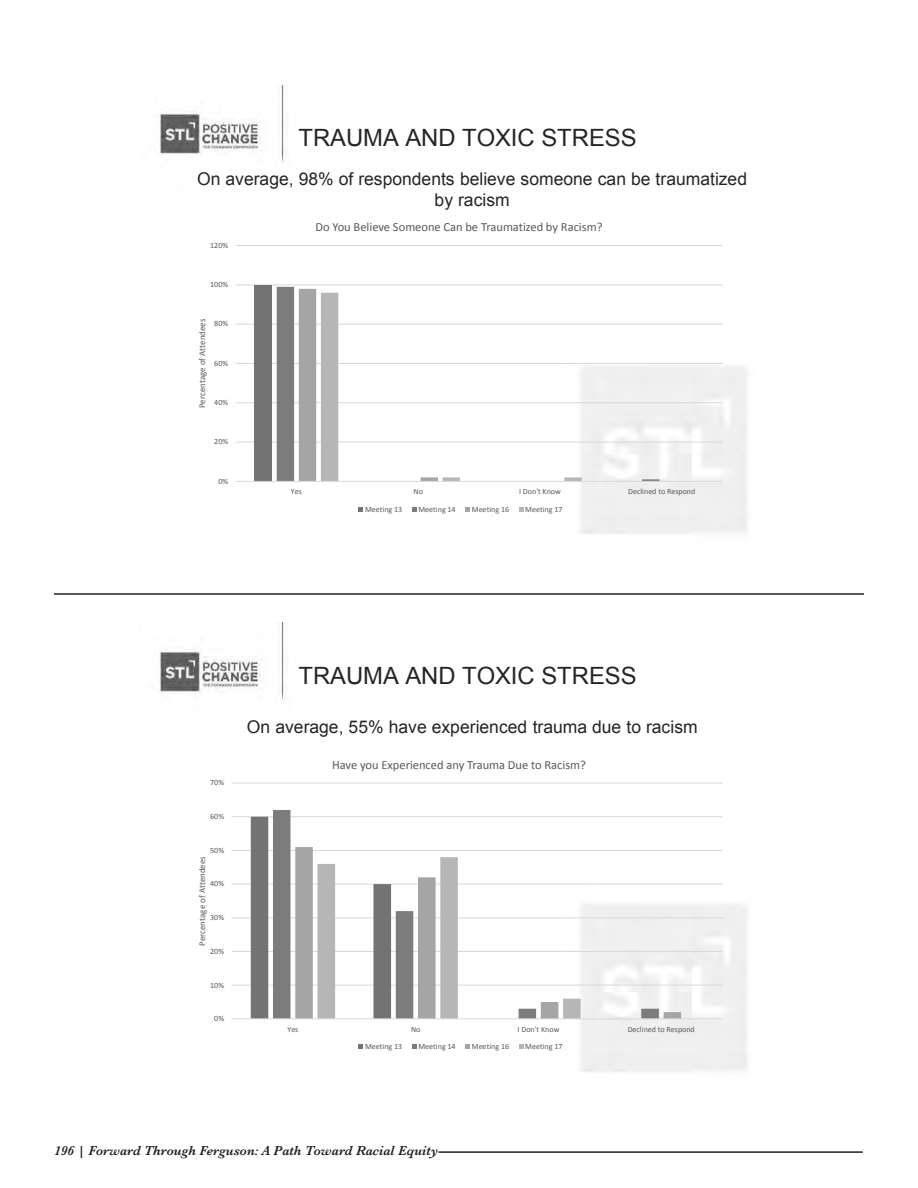
<style>
.page{position:relative;width:918px;height:1188px;background:#fff}
.page>*{position:absolute;margin:0;border:0;box-sizing:border-box;transform-origin:0 0}
.t1{font:23.85px "Arial";color:#252525}
.t2{font:17.55px/21px "Arial";color:#252525;text-align:center}
.t3{font:italic 600 13.5px "Baskerville";color:#231f20}
.t4{font:12.45px "Calibri";color:#595959}
.t5{font:8.85px "Calibri";color:#595959}
.t6{font:8.1px "Calibri";color:#595959}
.t7{font:7.95px "Calibri";color:#595959}
</style>
<div class="page">
<hr style="left:438px;top:1151px;width:425px;height:2px;background:#231f20">
<img style="left:155px;top:85px;width:593px;height:449px">
<hr style="left:236px;top:442px;width:487px;height:1px;background:#d9d9d9">
<hr style="left:236px;top:402px;width:487px;height:1px;background:#d9d9d9">
<hr style="left:236px;top:363px;width:487px;height:1px;background:#d9d9d9">
<hr style="left:236px;top:324px;width:487px;height:1px;background:#d9d9d9">
<hr style="left:236px;top:285px;width:487px;height:1px;background:#d9d9d9">
<hr style="left:236px;top:245px;width:487px;height:1px;background:#d9d9d9">
<div style="left:255px;top:285px;width:17px;height:196px;background:#737373"></div>
<svg style="left:277px;top:287px;width:382px;height:194px"></svg>
<svg style="left:299px;top:289px;width:139px;height:192px"></svg>
<svg style="left:321px;top:293px;width:261px;height:188px"></svg>
<hr style="left:236px;top:481px;width:487px;height:1px;background:#d9d9d9">
<svg style="left:359px;top:507px;width:4px;height:5px"></svg>
<svg style="left:412px;top:507px;width:5px;height:5px"></svg>
<svg style="left:466px;top:507px;width:4px;height:5px"></svg>
<svg style="left:519px;top:507px;width:4px;height:5px"></svg>
<hr style="left:54px;top:593px;width:810px;height:2px;background:#231f20">
<img style="left:155px;top:623px;width:593px;height:449px">
<hr style="left:232px;top:985px;width:491px;height:1px;background:#d9d9d9">
<hr style="left:232px;top:951px;width:491px;height:1px;background:#d9d9d9">
<hr style="left:232px;top:918px;width:491px;height:1px;background:#d9d9d9">
<hr style="left:232px;top:884px;width:491px;height:1px;background:#d9d9d9">
<hr style="left:232px;top:850px;width:491px;height:1px;background:#d9d9d9">
<hr style="left:232px;top:816px;width:491px;height:1px;background:#d9d9d9">
<hr style="left:232px;top:783px;width:491px;height:1px;background:#d9d9d9">
<svg style="left:273px;top:810px;width:386px;height:37px"></svg>
<svg style="left:581px;top:847px;width:100px;height:172px;fill:#f1f1f1"></svg>
<svg style="left:251px;top:817px;width:330px;height:202px"></svg>
<hr style="left:232px;top:1019px;width:491px;height:1px;background:#d9d9d9">
<svg style="left:359px;top:1045px;width:4px;height:4px"></svg>
<svg style="left:412px;top:1045px;width:5px;height:4px"></svg>
<svg style="left:466px;top:1045px;width:4px;height:4px"></svg>
<svg style="left:519px;top:1045px;width:4px;height:4px"></svg>
<p class="t1" style="left:298px;top:122px;width:340px">TRAUMA AND TOXIC STRESS</p>
<p class="t2" style="left:197px;top:168px;width:552px">On average, 98% of respondents believe someone can be traumatized by racism</p>
<p class="t7" style="left:210px;top:240px;width:19px">120%</p>
<p class="t7" style="left:210px;top:280px;width:19px">100%</p>
<p class="t5" style="left:197px;top:408px;width:91px;rotate:-90deg">Percentage of Attendees</p>
<p class="t7" style="left:214px;top:319px;width:15px">80%</p>
<p class="t7" style="left:214px;top:358px;width:15px">60%</p>
<p class="t7" style="left:214px;top:397px;width:15px">40%</p>
<p class="t7" style="left:214px;top:437px;width:15px">20%</p>
<p class="t7" style="left:218px;top:476px;width:11px">0%</p>
<p class="t4" style="left:315px;top:219px;width:288px">Do You Believe Someone Can be Traumatized by Racism?</p>
<p class="t7" style="left:291px;top:486px;width:13px">Yes</p>
<p class="t7" style="left:414px;top:486px;width:11px">No</p>
<p class="t7" style="left:519px;top:486px;width:43px">I Don't Know</p>
<p class="t7" style="left:628px;top:486px;width:69px">Declined to Respond</p>
<p class="t7" style="left:365px;top:504px;width:39px">Meeting 13</p>
<p class="t7" style="left:418px;top:504px;width:39px">Meeting 14</p>
<p class="t7" style="left:472px;top:504px;width:39px">Meeting 16</p>
<p class="t7" style="left:525px;top:504px;width:39px">Meeting 17</p>
<p class="t7" style="left:210px;top:778px;width:15px">70%</p>
<p class="t7" style="left:210px;top:811px;width:15px">60%</p>
<p class="t7" style="left:210px;top:845px;width:15px">50%</p>
<p class="t5" style="left:197px;top:946px;width:91px;rotate:-90deg">Percentage of Attendees</p>
<p class="t7" style="left:210px;top:879px;width:15px">40%</p>
<p class="t7" style="left:210px;top:912px;width:15px">30%</p>
<p class="t6" style="left:210px;top:946px;width:15px">20%</p>
<p class="t7" style="left:210px;top:980px;width:15px">10%</p>
<p class="t7" style="left:214px;top:1014px;width:11px">0%</p>
<p class="t1" style="left:298px;top:660px;width:340px">TRAUMA AND TOXIC STRESS</p>
<p class="t2" style="left:247px;top:716px;width:452px">On average, 55% have experienced trauma due to racism</p>
<p class="t4" style="left:332px;top:757px;width:256px">Have you Experienced any Trauma Due to Racism?</p>
<p class="t7" style="left:287px;top:1024px;width:13px">Yes</p>
<p class="t7" style="left:411px;top:1024px;width:11px">No</p>
<p class="t7" style="left:518px;top:1024px;width:43px">I Don't Know</p>
<p class="t7" style="left:628px;top:1024px;width:69px">Declined to Respond</p>
<p class="t7" style="left:365px;top:1042px;width:39px">Meeting 13</p>
<p class="t7" style="left:418px;top:1042px;width:39px">Meeting 14</p>
<p class="t7" style="left:472px;top:1042px;width:39px">Meeting 16</p>
<p class="t7" style="left:525px;top:1042px;width:39px">Meeting 17</p>
<h3 class="t3" style="left:54px;top:1142px;width:386px">196 | Forward Through Ferguson: A Path Toward Racial Equity</h3>
</div>
